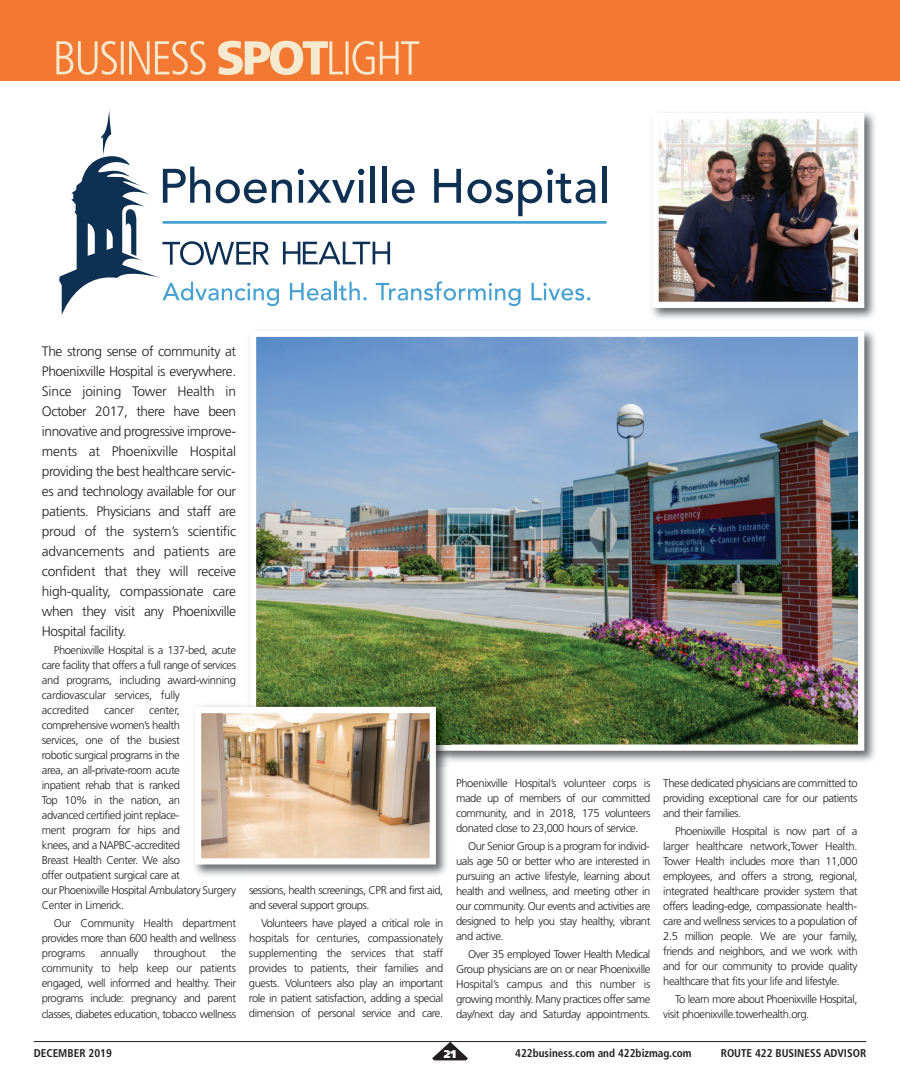
<style>
.page{position:relative;width:900px;height:1092px;background:#fff}
.page>*{position:absolute;margin:0;border:0;box-sizing:border-box;transform-origin:0 0}
.t1{font:300 13.75px/20px "Frutiger";letter-spacing:-.03em;color:#231f20;text-align:justify}
.t2{font:300 11.25px/15px "Frutiger";letter-spacing:-.04em;color:#231f20;text-align:justify}
.t3{font:700 condensed 11.25px "Frutiger";color:#231f20}
.t4{font:900 11.25px "Frutiger";color:#fff}
</style>
<div class="page">
<div style="left:0;top:0;width:900px;height:80px;background:#f37932"></div>
<hr style="left:34px;top:1041px;width:832px;height:1px;background:#231f20">
<svg style="left:432px;top:1041px;width:36px;height:19px"></svg>
<svg style="left:56px;top:41px;width:363px;height:34px"></svg>
<img style="left:249px;top:330px;width:626px;height:432px">
<img style="left:257px;top:337px;width:600px;height:406px">
<div style="left:250px;top:330px;width:614px;height:420px;border:6px solid #fff"></div>
<hr style="left:162px;top:221px;width:445px;height:3px;background:#45a1d2">
<hr style="left:602px;top:166px;width:4px;height:37px;background:#0e3053">
<svg style="left:59px;top:109px;width:536px;height:206px"></svg>
<img style="left:194px;top:700px;width:258px;height:176px">
<img style="left:256px;top:700px;width:196px;height:45px">
<img style="left:202px;top:713px;width:227px;height:144px">
<div style="left:195px;top:706px;width:241px;height:158px;border:6px solid #fff"></div>
<img style="left:651px;top:112px;width:224px;height:207px">
<img style="left:659px;top:120px;width:198px;height:181px">
<div style="left:652px;top:113px;width:212px;height:195px;border:6px solid #fff"></div>
<p class="t1" style="left:42px;top:342px;width:196px">The strong sense of community at Phoenixville Hospital is everywhere.<br>Since joining Tower Health in October 2017, there have been innovative and progressive improve&shy;ments at Phoenixville Hospital providing the best healthcare servic&shy;es and technology available for our patients. Physicians and staff are proud of the system’s scientific advancements and patients are confident that they will receive high-quality, compassionate care when they visit any Phoenixville Hospital facility.</p>
<p class="t2" style="left:42px;top:643px;width:196px;text-align:left;text-indent:12px">Phoenixville Hospital is a 137-bed, acute care facility that offers a full range of services and programs, including award-winning cardiovascular services, fully<br>accredited</p>
<p class="t2" style="left:42px;top:703px;width:196px;text-align:left;text-indent:107px">center, comprehensive women’s health<br>services, one of the busiest<br>robotic surgical programs in the<br>area, an all-private-room acute<br>inpatient rehab that is ranked<br>Top 10% in the nation, an<br>advanced certified joint replace-<br>ment program for hips and<br>knees, and a NAPBC-accredited<br>Breast Health Center. We also<br>offer outpatient surgical care at<br>our Phoenixville Hospital Ambulatory Surgery<br>Center in Limerick.</p>
<p class="t2" style="left:42px;top:916px;width:196px;text-indent:12px">Our Community Health department provides more than 600 health and wellness programs</p>
<p class="t2" style="left:104px;top:703px;width:32px">cancer</p>
<p class="t2" style="left:42px;top:946px;width:196px;text-indent:179px">the community to help keep our patients engaged, well informed and healthy. Their programs include: pregnancy and parent classes, diabetes education, tobacco wellness</p>
<p class="t2" style="left:100px;top:946px;width:40px">annually</p>
<p class="t2" style="left:154px;top:946px;width:54px">throughout</p>
<p class="t2" style="left:249px;top:883px;width:196px">sessions, health screenings, CPR and first aid, and several support groups.</p>
<p class="t2" style="left:249px;top:916px;width:196px;text-indent:12px">Volunteers have played a critical role in hospitals for centuries, compassionately supplementing the services that staff provides to patients, their families and guests. Volunteers also play an important role in patient satisfaction, adding a special dimension of personal service and care.</p>
<p class="t2" style="left:456px;top:776px;width:196px">Phoenixville Hospital’s volunteer corps is made up of members of our committed community, and in 2018, 175 volunteers donated close to 23,000 hours of service.</p>
<p class="t2" style="left:456px;top:839px;width:196px;text-indent:12px">Our Senior Group is a program for individ&shy;uals age 50 or better who are interested in pursuing an active lifestyle, learning about health and wellness, and meeting other in our community. Our events and activities are designed to help you stay healthy, vibrant and active.</p>
<p class="t2" style="left:456px;top:947px;width:196px;text-indent:12px">Over 35 employed Tower Health Medical Group physicians are on or near Phoenixville Hospital’s campus and this number is growing monthly. Many practices offer same day/next day and Saturday appointments.</p>
<p class="t2" style="left:663px;top:776px;width:196px">These dedicated physicians are committed to providing exceptional care for our patients and their families.</p>
<p class="t2" style="left:663px;top:824px;width:196px;text-indent:12px">Phoenixville Hospital is now part of a larger healthcare network,Tower Health.<br>Tower Health includes more than 11,000 employees, and offers a strong, regional, integrated healthcare provider system that offers leading-edge, compassionate health&shy;care and wellness services to a population of 2.5 million people. We are your family, friends and neighbors, and we work with and for our community to provide quality healthcare that fits your life and lifestyle.</p>
<p class="t2" style="left:663px;top:992px;width:196px;text-indent:12px">To learn more about Phoenixville Hospital, visit phoenixville.towerhealth.org.</p>
<p class="t3" style="left:34px;top:1048px;width:80px">DECEMBER 2019</p>
<p class="t4" style="left:444px;top:1049px;width:14px">21</p>
<p class="t3" style="left:515px;top:1048px;width:178px">422business.com and 422bizmag.com</p>
<p class="t3" style="left:721px;top:1048px;width:147px">ROUTE 422 BUSINESS ADVISOR</p>
</div>
